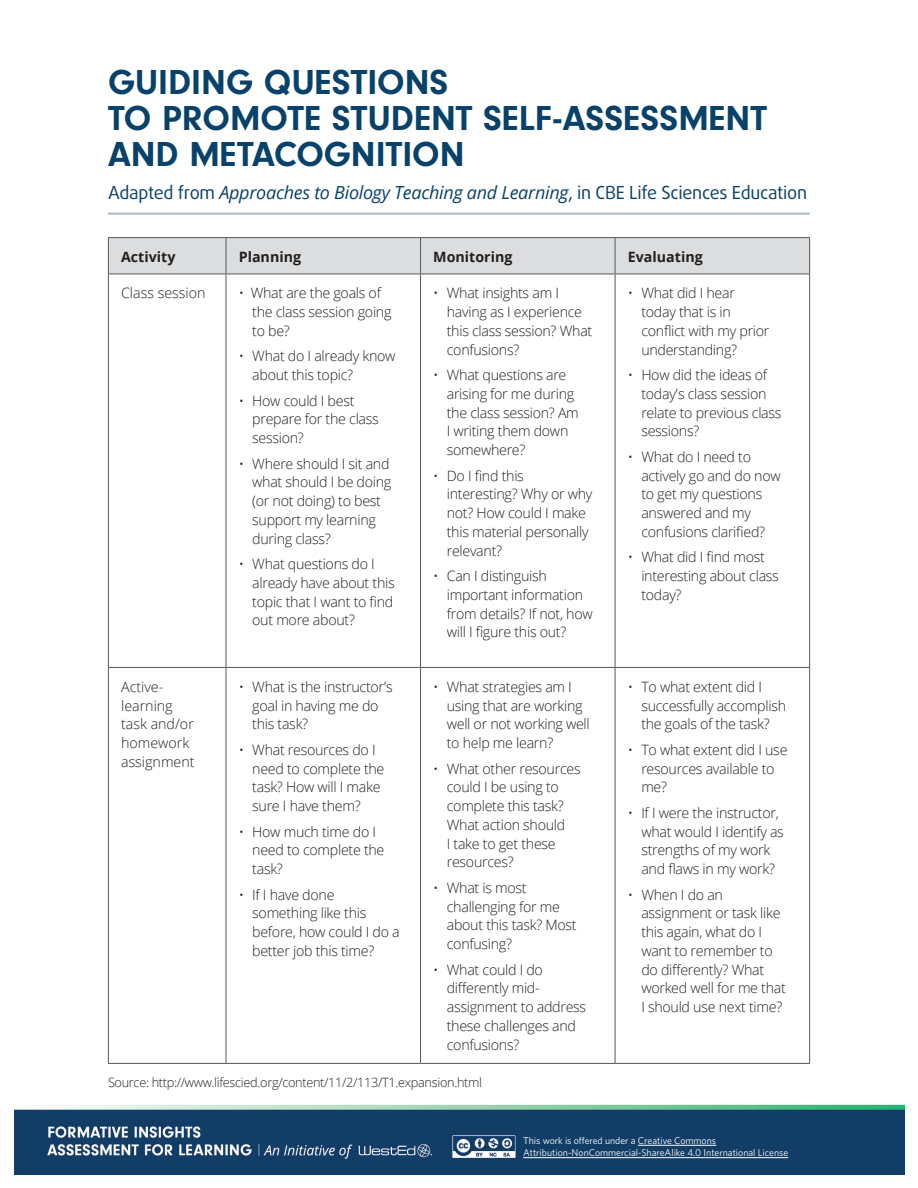
<style>
.page{position:relative;width:918px;height:1188px;background:#fff}
.page>*{position:absolute;margin:0;border:0;box-sizing:border-box;transform-origin:0 0}
.t1{font:700 36px/36px "Neuzeit Gro";color:#084169}
.t2{font:18px "Daxline Pro";letter-spacing:-.015em;color:#084169}
.t3{font:300 14.25px/18.8px "Open Sans";letter-spacing:-.02em;color:#231f20}
.t4{font:300 14.25px/18.8px "Open Sans";color:#231f20}
.t5{font:700 14.25px "Open Sans";color:#231f20}
.t6{font:300 12.75px "Open Sans";letter-spacing:-.025em;color:#231f20}
.t7{font:9.75px/12.3px "Whitney HTF";color:#fff}
.s1{font-family:"Open Sans";font-style:italic}
</style>
<div class="page">
<img style="left:14px;top:1105px;width:890px;height:69px">
<hr style="left:638px;top:1145px;width:78px;height:1px;background:#fff">
<hr style="left:523px;top:1157px;width:265px;height:1px;background:#fff">
<div style="left:109px;top:238px;width:700px;height:36px;background:#dcdddf"></div>
<hr style="left:108px;top:237px;width:118px;height:1px;background:#57585a">
<hr style="left:108px;top:238px;width:1px;height:36px;background:#57585a">
<hr style="left:226px;top:237px;width:195px;height:1px;background:#57585a">
<hr style="left:226px;top:238px;width:1px;height:36px;background:#57585a">
<hr style="left:421px;top:237px;width:194px;height:1px;background:#57585a">
<hr style="left:420px;top:238px;width:1px;height:36px;background:#57585a">
<hr style="left:615px;top:237px;width:195px;height:1px;background:#57585a">
<hr style="left:615px;top:238px;width:1px;height:36px;background:#57585a">
<hr style="left:809px;top:238px;width:1px;height:36px;background:#57585a">
<hr style="left:108px;top:274px;width:118px;height:1px;background:#57585a">
<hr style="left:108px;top:274px;width:1px;height:393px;background:#57585a">
<hr style="left:226px;top:274px;width:195px;height:1px;background:#57585a">
<hr style="left:226px;top:274px;width:1px;height:393px;background:#57585a">
<hr style="left:421px;top:274px;width:194px;height:1px;background:#57585a">
<hr style="left:420px;top:274px;width:1px;height:393px;background:#57585a">
<hr style="left:615px;top:274px;width:195px;height:1px;background:#57585a">
<hr style="left:615px;top:274px;width:1px;height:393px;background:#57585a">
<hr style="left:809px;top:274px;width:1px;height:393px;background:#57585a">
<hr style="left:108px;top:667px;width:118px;height:1px;background:#57585a">
<hr style="left:108px;top:668px;width:1px;height:395px;background:#57585a">
<hr style="left:226px;top:667px;width:195px;height:1px;background:#57585a">
<hr style="left:226px;top:668px;width:1px;height:395px;background:#57585a">
<hr style="left:421px;top:667px;width:194px;height:1px;background:#57585a">
<hr style="left:420px;top:668px;width:1px;height:395px;background:#57585a">
<hr style="left:615px;top:667px;width:195px;height:1px;background:#57585a">
<hr style="left:615px;top:668px;width:1px;height:395px;background:#57585a">
<hr style="left:809px;top:668px;width:1px;height:395px;background:#57585a">
<hr style="left:108px;top:1063px;width:118px;height:1px;background:#57585a">
<hr style="left:226px;top:1063px;width:195px;height:1px;background:#57585a">
<hr style="left:421px;top:1063px;width:194px;height:1px;background:#57585a">
<hr style="left:615px;top:1063px;width:195px;height:1px;background:#57585a">
<hr style="left:108px;top:213px;width:702px;height:2px;background:#496083">
<h1 class="t1" style="left:108px;top:65px;width:661px">GUIDING QUESTIONS<br>TO PROMOTE STUDENT SELF-ASSESSMENT<br>AND METACOGNITION</h1>
<p class="t2" style="left:108px;top:181px;width:701px">Adapted from <span class="s1">Approaches to Biology Teaching and Learning</span>, in CBE Life Sciences Education</p>
<p class="t5" style="left:121px;top:246px;width:56px">Activity</p>
<p class="t5" style="left:239px;top:246px;width:64px">Planning</p>
<p class="t5" style="left:433px;top:246px;width:81px">Monitoring</p>
<p class="t5" style="left:628px;top:246px;width:76px">Evaluating</p>
<p class="t4" style="left:121px;top:283px;width:86px">Class session</p>
<p class="t3" style="left:252px;top:283px;width:141px;text-indent:-13px">• What are the goals of the class session going to be?</p>
<p class="t3" style="left:252px;top:346px;width:145px;text-indent:-13px">• What do I already know about this topic?</p>
<p class="t3" style="left:252px;top:391px;width:128px;text-indent:-13px">• How could I best prepare for the class session?</p>
<p class="t3" style="left:252px;top:454px;width:141px;text-indent:-13px">• Where should I sit and what should I be doing (or not doing) to best support my learning during class?</p>
<p class="t3" style="left:252px;top:554px;width:144px;text-indent:-13px">• What questions do I already have about this topic that I want to find out more about?</p>
<p class="t3" style="left:447px;top:283px;width:147px;text-indent:-13px">• What insights am I having as I experience this class session? What confusions?</p>
<p class="t3" style="left:447px;top:365px;width:134px;text-indent:-13px">• What questions are arising for me during the class session? Am<br>I writing them down somewhere?</p>
<p class="t3" style="left:447px;top:466px;width:147px;text-indent:-13px">• Do I find this interesting? Why or why not? How could I make this material personally relevant?</p>
<p class="t3" style="left:447px;top:566px;width:147px;text-indent:-13px">• Can I distinguish important information from details? If not, how will I figure this out?</p>
<p class="t3" style="left:641px;top:283px;width:130px;text-indent:-13px">• What did I hear today that is in conflict with my prior understanding?</p>
<p class="t3" style="left:641px;top:365px;width:142px;text-indent:-13px">• How did the ideas of today's class session relate to previous class sessions?</p>
<p class="t3" style="left:641px;top:447px;width:141px;text-indent:-13px">• What do I need to actively go and do now to get my questions answered and my confusions clarified?</p>
<p class="t3" style="left:641px;top:547px;width:139px;text-indent:-13px">• What did I find most interesting about class today?</p>
<p class="t4" style="left:121px;top:677px;width:75px">Active&shy;learning task and/or homework assignment</p>
<p class="t3" style="left:252px;top:677px;width:142px;text-indent:-13px">• What is the instructor's goal in having me do this task?</p>
<p class="t3" style="left:252px;top:740px;width:134px;text-indent:-13px">• What resources do I need to complete the task? How will I make sure I have them?</p>
<p class="t3" style="left:252px;top:822px;width:134px;text-indent:-13px">• How much time do I need to complete the task?</p>
<p class="t3" style="left:252px;top:885px;width:149px;text-indent:-13px">• If I have done something like this before, how could I do a better job this time?</p>
<p class="t3" style="left:447px;top:677px;width:144px;text-indent:-13px">• What strategies am I using that are working well or not working well to help me learn?</p>
<p class="t3" style="left:447px;top:759px;width:135px;text-indent:-13px">• What other resources could I be using to complete this task?<br>What action should<br>I take to get these resources?</p>
<p class="t3" style="left:447px;top:878px;width:131px;text-indent:-13px">• What is most challenging for me about this task? Most confusing?</p>
<p class="t3" style="left:447px;top:960px;width:141px;text-indent:-13px">• What could I do differently mid&shy;assignment to address these challenges and confusions?</p>
<p class="t6" style="left:108px;top:1073px;width:376px">Source: http://www.lifescied.org/content/11/2/113/T1.expansion.html</p>
<p class="t3" style="left:641px;top:677px;width:146px;text-indent:-13px">• To what extent did I successfully accomplish the goals of the task?</p>
<p class="t3" style="left:641px;top:740px;width:148px;text-indent:-13px">• To what extent did I use resources available to me?</p>
<p class="t3" style="left:641px;top:803px;width:144px;text-indent:-13px">• If I were the instructor, what would I identify as strengths of my work and flaws in my work?</p>
<p class="t3" style="left:641px;top:885px;width:146px;text-indent:-13px">• When I do an assignment or task like this again, what do I want to remember to do differently? What worked well for me that<br>I should use next time?</p>
<p class="t7" style="left:523px;top:1134px;width:267px">This work is offered under a Creative Commons<br>Attribution-NonCommercial-ShareAlike 4.0 International License</p>
</div>
